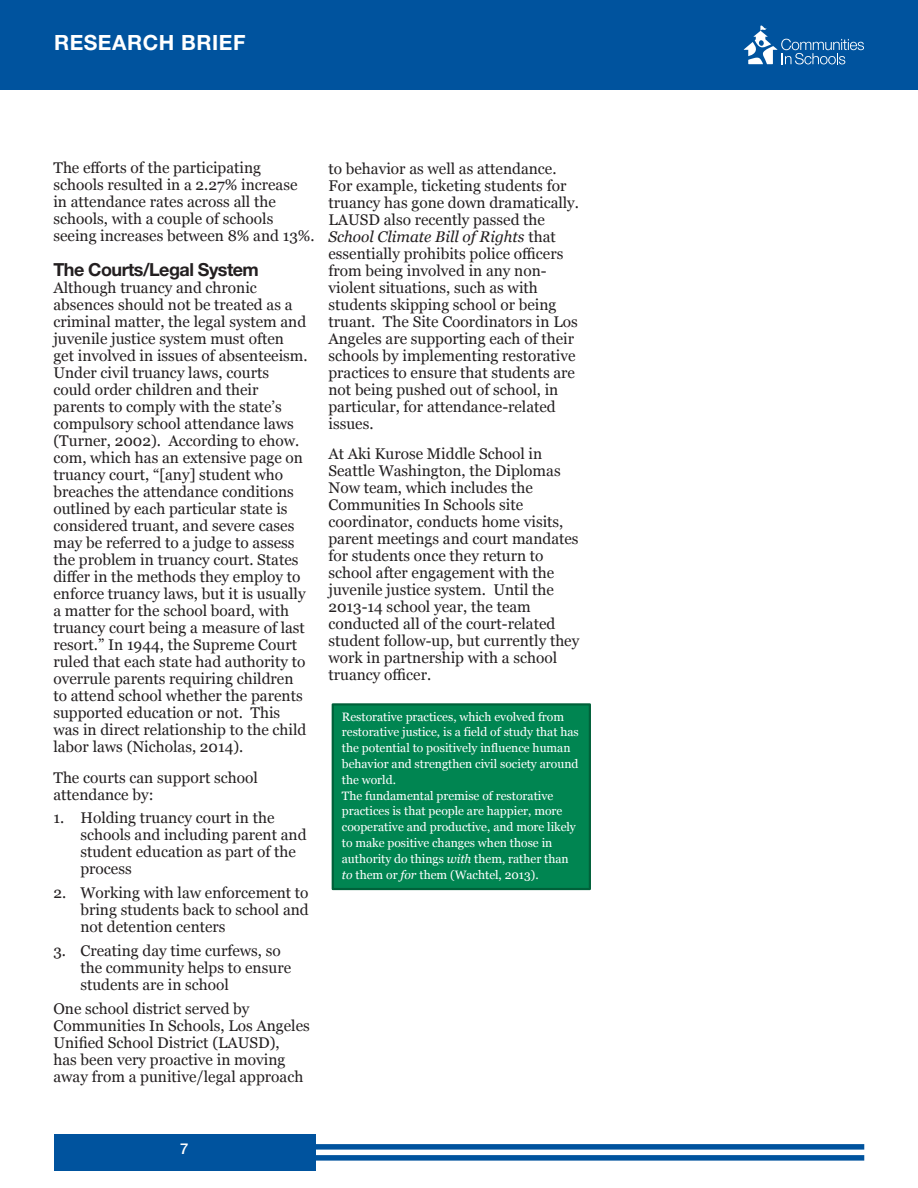
<style>
.page{position:relative;width:918px;height:1188px;background:#fff}
.page>*{position:absolute;margin:0;border:0;box-sizing:border-box;transform-origin:0 0}
.Sub_Head{font:700 21px "Helvetica Neue LT Std";letter-spacing:.025em;color:#fff}
.Section_Heading_2{font:700 18px "Helvetica Neue LT Std";letter-spacing:-.03em;color:#231f20}
.t1{font:15.45px/17px "Georgia";color:#231f20}
.Sub_Head-2{font:500 15px "Helvetica Neue LT Std";color:#fff}
.t2{font:12.15px/15.8px "Georgia";color:#fff}
.s1{font-style:italic}
</style>
<div class="page">
<div style="left:0;top:0;width:918px;height:90px;background:#00539e"></div>
<svg style="left:744px;top:26px;width:120px;height:38px"></svg>
<div style="left:315px;top:1155px;width:549px;height:6px;background:#00539e"></div>
<div style="left:315px;top:1144px;width:549px;height:6px;background:#00539e"></div>
<div style="left:54px;top:1134px;width:261px;height:37px;background:#00539e"></div>
<div style="left:328px;top:702px;width:265px;height:189px;background:linear-gradient(to bottom,#fff,#fff)"></div>
<div style="left:333px;top:704px;width:257px;height:185px;background:#008551"></div>
<div style="left:332px;top:703px;width:259px;height:187px;border:2px solid #006039"></div>
<p class="Sub_Head" style="left:54px;top:30px;width:193px">RESEARCH BRIEF</p>
<p class="t1" style="left:53px;top:160px;width:263px">The efforts of the participating schools resulted in a 2.27% increase in attendance rates across all the schools, with a couple of schools seeing increases between 8% and 13%.</p>
<p class="Section_Heading_2" style="left:53px;top:259px;width:207px">The Courts/Legal System</p>
<p class="t1" style="left:53px;top:280px;width:256px">Although truancy and chronic absences should not be treated as a criminal matter, the legal system and juvenile justice system must often get involved in issues of absenteeism.<br>Under civil truancy laws, courts could order children and their parents to comply with the state’s compulsory school attendance laws (Turner, 2002). According to ehow. com, which has an extensive page on truancy court, “[any] student who breaches the attendance conditions outlined by each particular state is considered truant, and severe cases may be referred to a judge to assess the problem in truancy court. States differ in the methods they employ to enforce truancy laws, but it is usually a matter for the school board, with truancy court being a measure of last resort.” In 1944, the Supreme Court ruled that each state had authority to overrule parents requiring children to attend school whether the parents supported education or not. This was in direct relationship to the child labor laws (Nicholas, 2014).</p>
<p class="t1" style="left:53px;top:769px;width:206px">The courts can support school attendance by:</p>
<p class="t1" style="left:80px;top:810px;width:228px;text-indent:-27px">1. Holding truancy court in the schools and including parent and student education as part of the process</p>
<p class="t1" style="left:80px;top:885px;width:230px;text-align:justify;text-indent:-27px">2. Working with law enforcement to bring students back to school and not detention centers</p>
<p class="t1" style="left:80px;top:942px;width:212px;text-indent:-27px">3. Creating day time curfews, so the community helps to ensure students are in school</p>
<p class="t1" style="left:53px;top:1000px;width:258px">One school district served by Communities In Schools, Los Angeles Unified School District (LAUSD),<br>has been very proactive in moving away from a punitive/legal approach</p>
<p class="t1" style="left:328px;top:160px;width:252px">to behavior as well as attendance.<br>For example, ticketing students for truancy has gone down dramatically.<br>LAUSD also recently passed the <span class="s1">School Climate Bill of Rights</span> that essentially prohibits police officers from being involved in any non&shy;violent situations, such as with students skipping school or being truant. The Site Coordinators in Los Angeles are supporting each of their schools by implementing restorative practices to ensure that students are not being pushed out of school, in particular, for attendance-related issues.</p>
<p class="t1" style="left:328px;top:446px;width:252px">At Aki Kurose Middle School in<br>Seattle Washington, the Diplomas<br>Now team, which includes the<br>Communities In Schools site coordinator, conducts home visits, parent meetings and court mandates for students once they return to school after engagement with the juvenile justice system. Until the<br>2013-14 school year, the team conducted all of the court-related student follow-up, but currently they work in partnership with a school truancy officer.</p>
<p class="t2" style="left:342px;top:709px;width:239px">Restorative practices, which evolved from restorative justice, is a field of study that has the potential to positively influence human behavior and strengthen civil society around the world.<br>The fundamental premise of restorative practices is that people are happier, more cooperative and productive, and more likely to make positive changes when those in authority do things <span class="s1">with</span> them, rather than <span class="s1">to</span> them or <span class="s1">for</span> them (Wachtel, 2013).</p>
<p class="Sub_Head-2" style="left:180px;top:1139px;width:10px">7</p>
</div>
